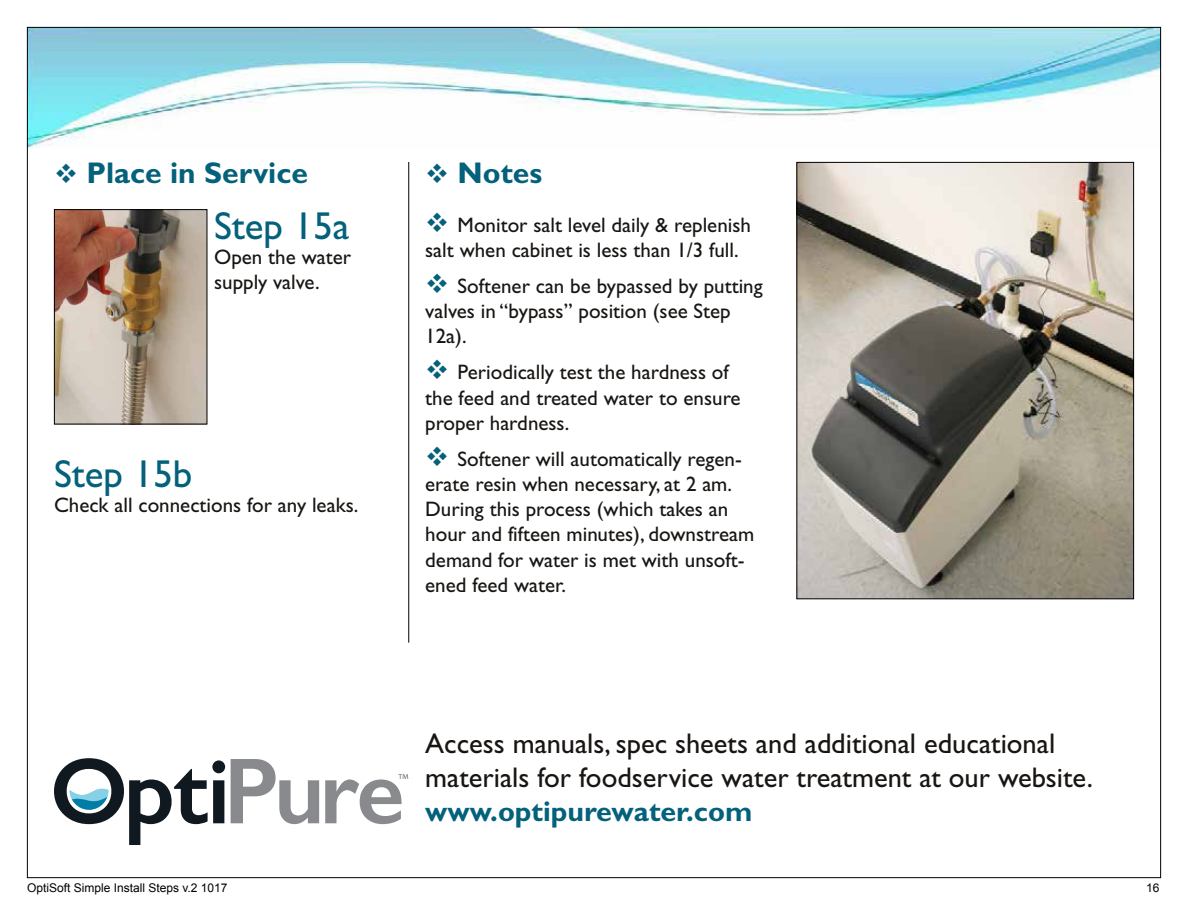
<style>
.page{position:relative;width:1188px;height:918px;background:#fff}
.page>*{position:absolute;margin:0;border:0;box-sizing:border-box;transform-origin:0 0}
.t1{font:39px "Gill Sans";color:#04617b}
.t2{font:700 30px "Gill Sans";color:#04617b}
.t3{font:28.5px/34.2px "Gill Sans";color:#181512}
.t4{font:700 28.5px "Gill Sans";color:#04617b}
.t5{font:21px/25.2px "Gill Sans";color:#181512}
.t6{font:12px "Arial";color:#000}
.s1{color:#04617b}
</style>
<div class="page">
<img style="left:29px;top:29px;width:1130px;height:119px">
<img style="left:798px;top:164px;width:334px;height:433px">
<div style="left:796px;top:162px;width:338px;height:437px;border:1px solid #000"></div>
<img style="left:56px;top:211px;width:149px;height:211px">
<div style="left:54px;top:209px;width:153px;height:215px;border:1px solid #000"></div>
<hr style="left:408px;top:162px;width:1px;height:481px;background:#000">
<svg style="left:231px;top:759px;width:88px;height:65px"></svg>
<svg style="left:54px;top:758px;width:171px;height:87px"></svg>
<svg style="left:325px;top:774px;width:83px;height:50px"></svg>
<h2 class="t2" style="left:54px;top:155px;width:256px">❖ Place in Service</h2>
<h2 class="t2" style="left:425px;top:155px;width:119px">❖ Notes</h2>
<h1 class="t1" style="left:214px;top:203px;width:137px">Step 15a</h1>
<p class="t5" style="left:214px;top:244px;width:139px">Open the water supply valve.</p>
<h1 class="t1" style="left:54px;top:451px;width:140px">Step 15b</h1>
<p class="t5" style="left:54px;top:493px;width:306px">Check all connections for any leaks.</p>
<p class="t5" style="left:425px;top:212px;width:327px"><span class="s1">❖</span> Monitor salt level daily &amp; replenish salt when cabinet is less than 1/3 full.</p>
<p class="t5" style="left:425px;top:273px;width:339px"><span class="s1">❖</span> Softener can be bypassed by putting valves in “bypass” position (see Step<br>12a).</p>
<p class="t5" style="left:425px;top:360px;width:317px"><span class="s1">❖</span> Periodically test the hardness of the feed and treated water to ensure proper hardness.</p>
<p class="t5" style="left:425px;top:446px;width:331px"><span class="s1">❖</span> Softener will automatically regen&shy;erate resin when necessary, at 2 am.<br>During this process (which takes an hour and fifteen minutes), downstream demand for water is met with unsoft&shy;ened feed water.</p>
<h3 class="t3" style="left:425px;top:726px;width:669px">Access manuals, spec sheets and additional educational materials for foodservice water treatment at our website.</h3>
<h3 class="t4" style="left:425px;top:795px;width:329px">www.optipurewater.com</h3>
<p class="t6" style="left:27px;top:880px;width:202px">OptiSoft Simple Install Steps v.2 1017</p>
<p class="t6" style="left:1146px;top:880px;width:15px">16</p>
</div>
